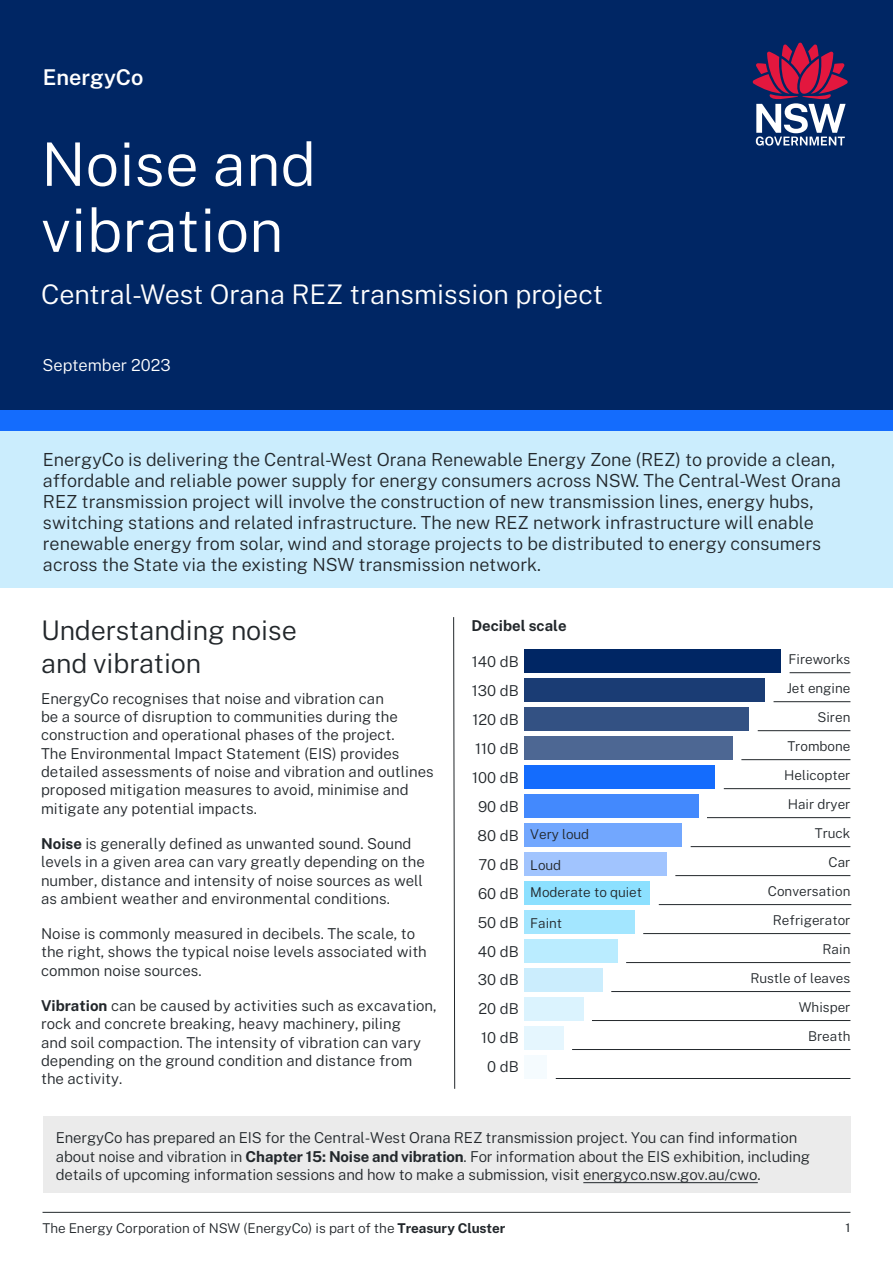
<style>
.page{position:relative;width:893px;height:1263px;background:#fff}
.page>*{position:absolute;margin:0;border:0;box-sizing:border-box;transform-origin:0 0}
.t1{font:300 60px/66px "Public Sans";color:#fff}
.t2{font:300 27px "Public Sans";color:#fff}
.t3{font:300 27px/33px "Public Sans";letter-spacing:-.005em;color:#22272b}
.t4{font:600 21.75px "Public Sans";color:#fff}
.t5{font:300 18px/21px "Public Sans";color:#22272b}
.t6{font:300 16.5px "Public Sans";color:#fff}
.t7{font:300 15px/18.3px "Public Sans";color:#22272b}
.t8{font:700 15px "Public Sans";color:#22272b}
.t9{font:300 13.5px "Public Sans";color:#22272b}
.t10{font:12px "Public Sans";color:#22272b}
.s1{font-weight:700}
</style>
<div class="page">
<svg style="left:453px;top:617px;width:2px;height:472px"></svg>
<div style="left:0;top:0;width:893px;height:410px;background:#002664"></div>
<div style="left:0;top:410px;width:893px;height:22px;background:#146cfd"></div>
<svg style="left:753px;top:43px;width:95px;height:103px"></svg>
<div style="left:524px;top:649px;width:257px;height:24px;background:#002664"></div>
<div style="left:524px;top:678px;width:241px;height:24px;background:#1a3c74"></div>
<div style="left:524px;top:707px;width:225px;height:24px;background:#335183"></div>
<div style="left:524px;top:736px;width:209px;height:24px;background:#4d6793"></div>
<div style="left:524px;top:765px;width:191px;height:24px;background:#146cfd"></div>
<div style="left:524px;top:794px;width:174px;height:24px;background:#4389fd"></div>
<div style="left:524px;top:823px;width:158px;height:24px;background:#72a7fe"></div>
<div style="left:524px;top:852px;width:143px;height:24px;background:#a1c4fe"></div>
<div style="left:524px;top:881px;width:126px;height:24px;background:#8ce0ff"></div>
<div style="left:524px;top:910px;width:111px;height:24px;background:#a3e6ff"></div>
<div style="left:524px;top:939px;width:94px;height:24px;background:#baecff"></div>
<div style="left:524px;top:968px;width:79px;height:24px;background:#cbedfd"></div>
<div style="left:524px;top:997px;width:59px;height:24px;background:#dbf3fe"></div>
<div style="left:524px;top:1055px;width:23px;height:24px;background:#f5fbfe"></div>
<div style="left:524px;top:1026px;width:40px;height:24px;background:#e5f6fe"></div>
<hr style="left:790px;top:672px;width:60px;height:1px;background:#22272b">
<hr style="left:773px;top:701px;width:77px;height:1px;background:#22272b">
<hr style="left:758px;top:730px;width:92px;height:1px;background:#22272b">
<hr style="left:741px;top:759px;width:109px;height:1px;background:#22272b">
<hr style="left:724px;top:788px;width:126px;height:1px;background:#22272b">
<hr style="left:707px;top:817px;width:143px;height:1px;background:#22272b">
<hr style="left:691px;top:846px;width:159px;height:1px;background:#22272b">
<hr style="left:675px;top:875px;width:175px;height:1px;background:#22272b">
<hr style="left:659px;top:904px;width:192px;height:1px;background:#22272b">
<hr style="left:643px;top:933px;width:207px;height:1px;background:#22272b">
<hr style="left:626px;top:962px;width:224px;height:1px;background:#22272b">
<hr style="left:611px;top:991px;width:239px;height:1px;background:#22272b">
<hr style="left:592px;top:1020px;width:258px;height:1px;background:#22272b">
<hr style="left:572px;top:1049px;width:278px;height:1px;background:#22272b">
<hr style="left:556px;top:1078px;width:294px;height:1px;background:#22272b">
<div style="left:43px;top:1116px;width:807px;height:77px;background:#ebebeb"></div>
<hr style="left:583px;top:1182px;width:175px;height:1px;background:#22272b">
<div style="left:0;top:432px;width:893px;height:156px;background:#cbedfd"></div>
<hr style="left:43px;top:1212px;width:807px;height:1px;background:#22272b">
<p class="t4" style="left:43px;top:61px;width:102px">EnergyCo</p>
<h1 class="t1" style="left:41px;top:127px;width:276px">Noise and vibration</h1>
<h2 class="t2" style="left:41px;top:274px;width:563px">Central-West Orana REZ transmission project</h2>
<p class="t6" style="left:43px;top:353px;width:130px">September 2023</p>
<p class="t5" style="left:43px;top:448px;width:800px">EnergyCo is delivering the Central-West Orana Renewable Energy Zone (REZ) to provide a clean, affordable and reliable power supply for energy consumers across NSW. The Central-West Orana REZ transmission project will involve the construction of new transmission lines, energy hubs, switching stations and related infrastructure. The new REZ network infrastructure will enable renewable energy from solar, wind and storage projects to be distributed to energy consumers across the State via the existing NSW transmission network.</p>
<h2 class="t3" style="left:41px;top:612px;width:257px">Understanding noise and vibration</h2>
<p class="t7" style="left:41px;top:688px;width:394px">EnergyCo recognises that noise and vibration can<br>be a source of disruption to communities during the construction and operational phases of the project.<br>The Environmental Impact Statement (EIS) provides detailed assessments of noise and vibration and outlines proposed mitigation measures to avoid, minimise and mitigate any potential impacts.</p>
<p class="t7" style="left:41px;top:833px;width:385px"><span class="s1">Noise</span> is generally defined as unwanted sound. Sound levels in a given area can vary greatly depending on the number, distance and intensity of noise sources as well as ambient weather and environmental conditions.</p>
<p class="t7" style="left:41px;top:924px;width:387px">Noise is commonly measured in decibels. The scale, to the right, shows the typical noise levels associated with common noise sources.</p>
<p class="t7" style="left:41px;top:995px;width:397px"><span class="s1">Vibration</span> can be caused by activities such as excavation, rock and concrete breaking, heavy machinery, piling<br>and soil compaction. The intensity of vibration can vary depending on the ground condition and distance from the activity.</p>
<p class="t8" style="left:471px;top:615px;width:97px">Decibel scale</p>
<p class="t7" style="left:472px;top:652px;width:48px">140 dB</p>
<p class="t9" style="left:789px;top:649px;width:63px">Fireworks</p>
<p class="t7" style="left:472px;top:680px;width:48px">130 dB</p>
<p class="t9" style="left:787px;top:678px;width:65px">Jet engine</p>
<p class="t7" style="left:472px;top:709px;width:48px">120 dB</p>
<p class="t9" style="left:817px;top:708px;width:34px">Siren</p>
<p class="t7" style="left:475px;top:738px;width:45px">110 dB</p>
<p class="t9" style="left:787px;top:736px;width:65px">Trombone</p>
<p class="t7" style="left:472px;top:767px;width:48px">100 dB</p>
<p class="t9" style="left:784px;top:766px;width:68px">Helicopter</p>
<p class="t7" style="left:478px;top:796px;width:42px">90 dB</p>
<p class="t9" style="left:788px;top:795px;width:64px">Hair dryer</p>
<p class="t7" style="left:478px;top:825px;width:43px">80 dB</p>
<p class="t9" style="left:530px;top:824px;width:60px">Very loud</p>
<p class="t9" style="left:815px;top:823px;width:37px">Truck</p>
<p class="t7" style="left:478px;top:854px;width:42px">70 dB</p>
<p class="t9" style="left:530px;top:855px;width:33px">Loud</p>
<p class="t9" style="left:828px;top:853px;width:23px">Car</p>
<p class="t7" style="left:478px;top:883px;width:42px">60 dB</p>
<p class="t9" style="left:530px;top:882px;width:113px">Moderate to quiet</p>
<p class="t9" style="left:768px;top:881px;width:84px">Conversation</p>
<p class="t7" style="left:478px;top:912px;width:42px">50 dB</p>
<p class="t9" style="left:530px;top:913px;width:34px">Faint</p>
<p class="t9" style="left:773px;top:910px;width:79px">Refrigerator</p>
<p class="t7" style="left:478px;top:941px;width:42px">40 dB</p>
<p class="t9" style="left:823px;top:939px;width:29px">Rain</p>
<p class="t7" style="left:478px;top:970px;width:42px">30 dB</p>
<p class="t9" style="left:750px;top:969px;width:102px">Rustle of leaves</p>
<p class="t7" style="left:478px;top:999px;width:42px">20 dB</p>
<p class="t9" style="left:799px;top:998px;width:53px">Whisper</p>
<p class="t7" style="left:481px;top:1028px;width:39px">10 dB</p>
<p class="t9" style="left:808px;top:1027px;width:44px">Breath</p>
<p class="t7" style="left:487px;top:1057px;width:33px">0 dB</p>
<p class="t7" style="left:56px;top:1128px;width:756px">EnergyCo has prepared an EIS for the Central-West Orana REZ transmission project. You can find information about noise and vibration in <span class="s1">Chapter 15: Noise and vibration</span>. For information about the EIS exhibition, including details of upcoming information sessions and how to make a submission, visit energyco.nsw.gov.au/cwo.</p>
<p class="t9" style="left:43px;top:1218px;width:464px">The Energy Corporation of NSW (EnergyCo) is part of the <span class="s1">Treasury Cluster</span></p>
<p class="t10" style="left:846px;top:1219px;width:6px">1</p>
</div>
